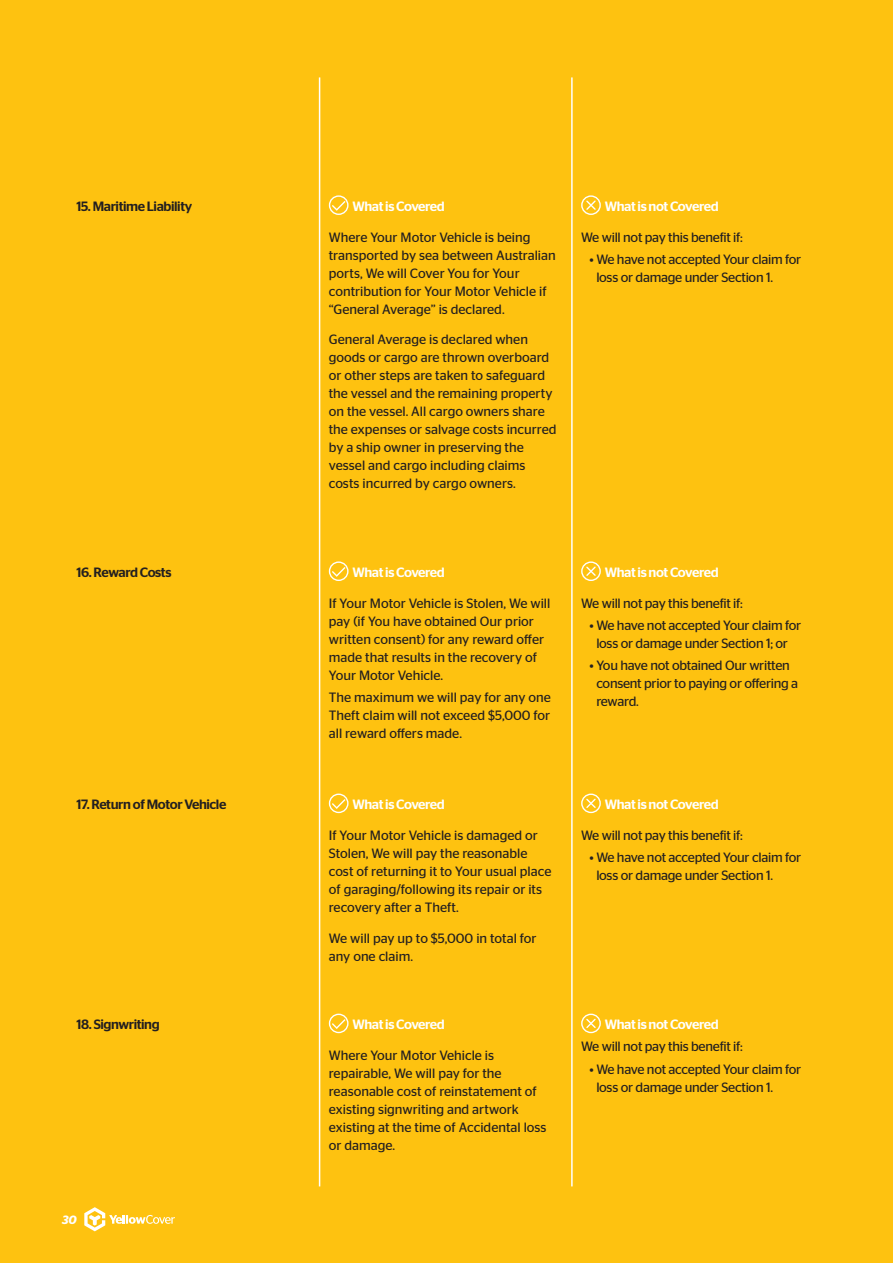
<style>
.page{position:relative;width:893px;height:1263px;background:#fec210}
.page>*{position:absolute;margin:0;border:0;box-sizing:border-box;transform-origin:0 0}
.t1{font:13.5px/18px "Stag Sans";color:#231f20}
.t2{font:13.5px/18px "Stag Sans";letter-spacing:-.02em;color:#231f20}
.t3{font:500 13.5px "Stag Sans";letter-spacing:-.03em;color:#fff}
.t4{font:500 13.5px "Stag Sans";letter-spacing:-.03em;color:#231f20}
.t5{font:italic 600 12px "Stag Sans";color:#fff}
</style>
<div class="page">
<hr style="left:319px;top:77px;width:1px;height:1109px;background:#fff">
<hr style="left:571px;top:77px;width:2px;height:1109px;background:#fff">
<svg style="left:84px;top:1207px;width:91px;height:24px"></svg>
<div style="left:329px;top:561px;width:20px;height:20px;border:1px solid #fff;border-radius:50%"></div>
<svg style="left:331px;top:566px;width:16px;height:12px"></svg>
<div style="left:329px;top:793px;width:20px;height:20px;border:1px solid #fff;border-radius:50%"></div>
<svg style="left:331px;top:798px;width:16px;height:12px"></svg>
<div style="left:329px;top:1014px;width:20px;height:19px;border:1px solid #fff;border-radius:50%"></div>
<svg style="left:331px;top:1018px;width:16px;height:12px"></svg>
<div style="left:581px;top:561px;width:20px;height:20px;border:1px solid #fff;border-radius:50%"></div>
<svg style="left:585px;top:565px;width:12px;height:11px"></svg>
<div style="left:581px;top:793px;width:20px;height:20px;border:1px solid #fff;border-radius:50%"></div>
<svg style="left:585px;top:797px;width:12px;height:11px"></svg>
<div style="left:581px;top:1014px;width:20px;height:19px;border:1px solid #fff;border-radius:50%"></div>
<svg style="left:585px;top:1017px;width:12px;height:11px"></svg>
<div style="left:329px;top:195px;width:20px;height:20px;border:1px solid #fff;border-radius:50%"></div>
<svg style="left:331px;top:200px;width:16px;height:12px"></svg>
<div style="left:581px;top:195px;width:20px;height:20px;border:1px solid #fff;border-radius:50%"></div>
<svg style="left:585px;top:199px;width:12px;height:11px"></svg>
<p class="t4" style="left:77px;top:198px;width:117px">15. Maritime Liability</p>
<p class="t3" style="left:352px;top:198px;width:94px">What is Covered</p>
<p class="t1" style="left:329px;top:228px;width:228px">Where Your Motor Vehicle is being transported by sea between Australian ports, We will Cover You for Your contribution for Your Motor Vehicle if “General Average” is declared.</p>
<p class="t1" style="left:329px;top:331px;width:229px">General Average is declared when goods or cargo are thrown overboard or other steps are taken to safeguard the vessel and the remaining property on the vessel. All cargo owners share the expenses or salvage costs incurred by a ship owner in preserving the vessel and cargo including claims costs incurred by cargo owners.</p>
<p class="t3" style="left:605px;top:198px;width:115px">What is not Covered</p>
<p class="t2" style="left:581px;top:228px;width:163px">We will not pay this benefit if:</p>
<p class="t2" style="left:596px;top:250px;width:206px;text-indent:-7px">• We have not accepted Your claim for loss or damage under Section 1.</p>
<p class="t4" style="left:77px;top:564px;width:97px">16. Reward Costs</p>
<p class="t3" style="left:352px;top:564px;width:94px">What is Covered</p>
<p class="t1" style="left:329px;top:594px;width:223px">If Your Motor Vehicle is Stolen, We will pay (if You have obtained Our prior written consent) for any reward offer made that results in the recovery of Your Motor Vehicle.</p>
<p class="t1" style="left:329px;top:688px;width:224px;text-align:justify">The maximum we will pay for any one Theft claim will not exceed $5,000 for all reward offers made.</p>
<p class="t3" style="left:605px;top:564px;width:115px">What is not Covered</p>
<p class="t2" style="left:581px;top:594px;width:163px">We will not pay this benefit if:</p>
<p class="t2" style="left:590px;top:616px;width:213px;text-align:center">• We have not accepted Your claim for loss or damage under Section 1; or</p>
<p class="t2" style="left:596px;top:656px;width:203px;text-indent:-7px">• You have not obtained Our written consent prior to paying or offering a reward.</p>
<p class="t4" style="left:77px;top:796px;width:151px">17. Return of Motor Vehicle</p>
<p class="t3" style="left:352px;top:796px;width:94px">What is Covered</p>
<p class="t1" style="left:329px;top:826px;width:224px">If Your Motor Vehicle is damaged or Stolen, We will pay the reasonable cost of returning it to Your usual place of garaging/following its repair or its recovery after a Theft.</p>
<p class="t1" style="left:329px;top:929px;width:209px">We will pay up to $5,000 in total for any one claim.</p>
<p class="t3" style="left:605px;top:796px;width:115px">What is not Covered</p>
<p class="t2" style="left:581px;top:826px;width:163px">We will not pay this benefit if:</p>
<p class="t2" style="left:596px;top:848px;width:206px;text-indent:-7px">• We have not accepted Your claim for loss or damage under Section 1.</p>
<p class="t4" style="left:77px;top:1016px;width:85px">18. Signwriting</p>
<p class="t3" style="left:352px;top:1016px;width:94px">What is Covered</p>
<p class="t1" style="left:329px;top:1046px;width:219px">Where Your Motor Vehicle is repairable, We will pay for the reasonable cost of reinstatement of existing signwriting and artwork existing at the time of Accidental loss or damage.</p>
<p class="t3" style="left:605px;top:1016px;width:115px">What is not Covered</p>
<p class="t2" style="left:581px;top:1037px;width:163px">We will not pay this benefit if:</p>
<p class="t2" style="left:596px;top:1060px;width:206px;text-indent:-7px">• We have not accepted Your claim for loss or damage under Section 1.</p>
<p class="t5" style="left:62px;top:1212px;width:16px">30</p>
</div>
